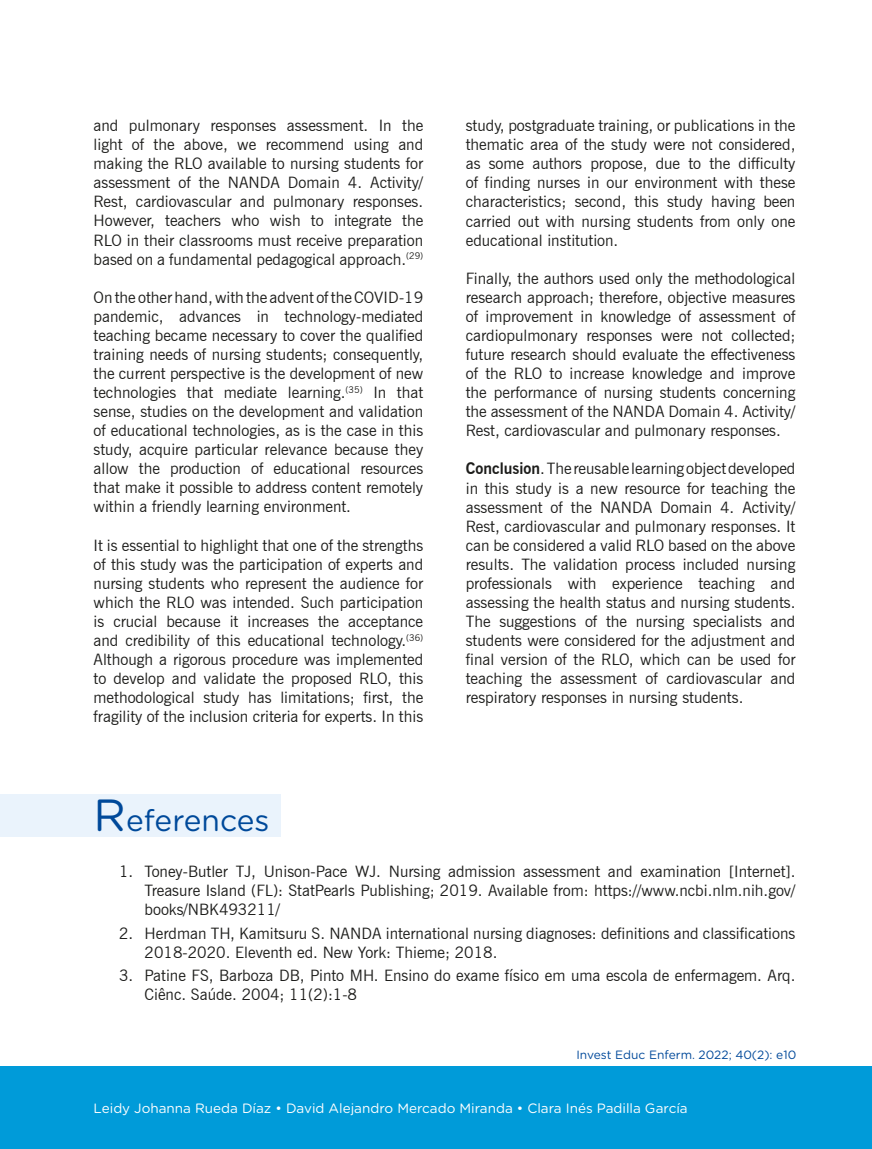
<style>
.page{position:relative;width:872px;height:1149px;background:#fff}
.page>*{position:absolute;margin:0;border:0;box-sizing:border-box;transform-origin:0 0}
.t1{font:30px "Gotham Rounded";color:#00499a}
.t2{font:15.75px/19px "News Gothic BT";color:#1d1d1b;text-align:justify}
.t3{font:13.5px "Gotham Rounded";color:#fff}
.t4{font:12px "Gotham Rounded";color:#00499a}
.s1{font-weight:700}
.s2{font-size:45px}
</style>
<div class="page">
<div style="left:0;top:1065px;width:872px;height:83px;background:#009bd9"></div>
<div style="left:0;top:794px;width:281px;height:43px;background:#eaf3fc"></div>
<p class="t2" style="left:94px;top:116px;width:331px">and pulmonary responses assessment. In the light of the above, we recommend using and making the RLO available to nursing students for assessment of the NANDA Domain 4. Activity/ Rest, cardiovascular and pulmonary responses.<br>However, teachers who wish to integrate the RLO in their classrooms must receive preparation based on a fundamental pedagogical approach.<sup>(29)</sup></p>
<p class="t2" style="left:94px;top:287px;width:331px">On the other hand, with the advent of the COVID-19 pandemic, advances in technology-mediated teaching became necessary to cover the qualified training needs of nursing students; consequently, the current perspective is the development of new technologies that mediate learning.<sup>(35)</sup> In that sense, studies on the development and validation of educational technologies, as is the case in this study, acquire particular relevance because they allow the production of educational resources that make it possible to address content remotely within a friendly learning environment.</p>
<p class="t2" style="left:94px;top:535px;width:331px">It is essential to highlight that one of the strengths of this study was the participation of experts and nursing students who represent the audience for which the RLO was intended. Such participation is crucial because it increases the acceptance and credibility of this educational technology.<sup>(36)<br></sup>Although a rigorous procedure was implemented to develop and validate the proposed RLO, this methodological study has limitations; first, the fragility of the inclusion criteria for experts. In this</p>
<p class="t2" style="left:466px;top:116px;width:331px">study, postgraduate training, or publications in the thematic area of the study were not considered, as some authors propose, due to the difficulty of finding nurses in our environment with these characteristics; second, this study having been carried out with nursing students from only one educational institution.</p>
<p class="t2" style="left:466px;top:268px;width:331px">Finally, the authors used only the methodological research approach; therefore, objective measures of improvement in knowledge of assessment of cardiopulmonary responses were not collected; future research should evaluate the effectiveness of the RLO to increase knowledge and improve the performance of nursing students concerning the assessment of the NANDA Domain 4. Activity/ Rest, cardiovascular and pulmonary responses.</p>
<p class="t2" style="left:466px;top:459px;width:331px"><span class="s1">Conclusion</span>. The reusable learning object developed in this study is a new resource for teaching the assessment of the NANDA Domain 4. Activity/ Rest, cardiovascular and pulmonary responses. It can be considered a valid RLO based on the above results. The validation process included nursing professionals with experience teaching and assessing the health status and nursing students.<br>The suggestions of the nursing specialists and students were considered for the adjustment and final version of the RLO, which can be used for teaching the assessment of cardiovascular and respiratory responses in nursing students.</p>
<h1 class="t1" style="left:94px;top:799px;width:177px"><span class="s2">R</span>eferences</h1>
<p class="t2" style="left:145px;top:861px;width:652px;text-indent:-26px">1. Toney-Butler TJ, Unison-Pace WJ. Nursing admission assessment and examination [Internet].<br>Treasure Island (FL): StatPearls Publishing; 2019. Available from: https://www.ncbi.nlm.nih.gov/ books/NBK493211/</p>
<p class="t2" style="left:145px;top:923px;width:652px;text-indent:-26px">2. Herdman TH, Kamitsuru S. NANDA international nursing diagnoses: definitions and classifications<br>2018-2020. Eleventh ed. New York: Thieme; 2018.</p>
<p class="t2" style="left:145px;top:965px;width:652px;text-indent:-26px">3. Patine FS, Barboza DB, Pinto MH. Ensino do exame físico em uma escola de enfermagem. Arq.<br>Ciênc. Saúde. 2004; 11(2):1-8</p>
<p class="t4" style="left:576px;top:1045px;width:221px">Invest Educ Enferm. 2022; 40(2): e10</p>
<p class="t3" style="left:94px;top:1098px;width:595px">Leidy Johanna Rueda Díaz • David Alejandro Mercado Miranda • Clara Inés Padilla García</p>
</div>
